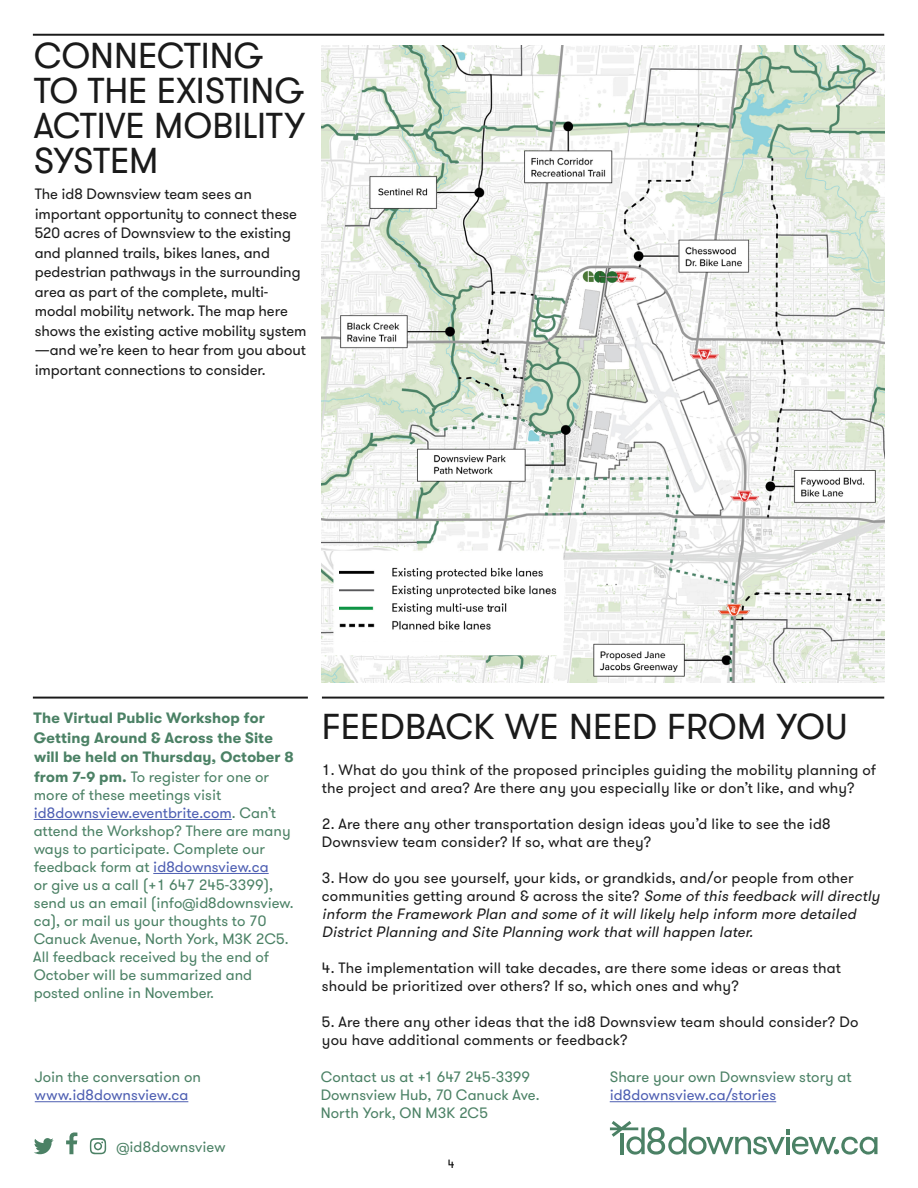
<style>
.page{position:relative;width:918px;height:1188px;background:#fff}
.page>*{position:absolute;margin:0;border:0;box-sizing:border-box;transform-origin:0 0}
.t1{font:36px/35.1px "GT Walsheim";letter-spacing:-.005em;color:#1a1a1a}
.t2{font:15px/19.5px "GT Walsheim";letter-spacing:.01em;color:#1a1a1a}
.t3{font:15px/18px "GT Walsheim";color:#4b8165}
.t4{font:italic 15px/18px "GT Walsheim";color:#1a1a1a}
.t5{font:700 15px/19.5px "GT Walsheim";letter-spacing:.01em;color:#4b8165}
.t6{font:15px "GT Walsheim";letter-spacing:.005em;color:#4d5eb2}
.t7{font:12px "GT Walsheim";color:#000}
.s1{font-weight:400}
.s2{color:#4d5eb2}
.s3{font-style:normal}
</style>
<div class="page">
<hr style="left:322px;top:697px;width:562px;height:2px;background:#1a1a1a">
<hr style="left:33px;top:697px;width:275px;height:2px;background:#1a1a1a">
<hr style="left:35px;top:1101px;width:153px;height:1px;background:#4d5eb2">
<hr style="left:610px;top:1101px;width:166px;height:1px;background:#4d5eb2">
<svg style="left:66px;top:1132px;width:11px;height:22px"></svg>
<svg style="left:34px;top:1138px;width:20px;height:16px"></svg>
<svg style="left:90px;top:1138px;width:16px;height:16px"></svg>
<svg style="left:610px;top:1121px;width:268px;height:34px"></svg>
<hr style="left:33px;top:34px;width:851px;height:2px;background:#1a1a1a">
<img style="left:322px;top:45px;width:562px;height:637px">
<img style="left:339px;top:561px;width:225px;height:80px">
<img style="left:322px;top:552px;width:17px;height:102px">
<img style="left:591px;top:272px;width:28px;height:11px">
<img style="left:718px;top:604px;width:31px;height:12px">
<hr style="left:34px;top:819px;width:198px;height:1px;background:#4d5eb2">
<hr style="left:153px;top:873px;width:116px;height:1px;background:#4d5eb2">
<h1 class="t1" style="left:34px;top:39px;width:273px">CONNECTING<br>TO THE EXISTING<br>ACTIVE MOBILITY<br>SYSTEM</h1>
<p class="t2" style="left:35px;top:185px;width:273px">The id8 Downsview team sees an important opportunity to connect these 520 acres of Downsview to the existing and planned trails, bikes lanes, and pedestrian pathways in the surrounding area as part of the complete, multi&shy;modal mobility network. The map here shows the existing active mobility system —and we’re keen to hear from you about important connections to consider.</p>
<p class="t5" style="left:34px;top:709px;width:262px">The Virtual Public Workshop for<br>Getting Around &amp; Across the Site will be held on Thursday, October 8 from 7-9 pm. <span class="s1">To register for one or</span></p>
<p class="t3" style="left:33px;top:786px;width:262px">more of these meetings visit <span class="s2">id8downsview.eventbrite.com</span>. Can’t attend the Workshop? There are many ways to participate. Complete our feedback form at <span class="s2">id8downsview.ca<br></span>or give us a call (+1 647 245-3399), send us an email (info@id8downsview. ca), or mail us your thoughts to 70<br>Canuck Avenue, North York, M3K 2C5.<br>All feedback received by the end of October will be summarized and posted online in November.</p>
<p class="t3" style="left:35px;top:1068px;width:168px">Join the conversation on</p>
<p class="t6" style="left:35px;top:1086px;width:155px">www.id8downsview.ca</p>
<p class="t3" style="left:117px;top:1139px;width:110px">@id8downsview</p>
<h1 class="t1" style="left:322px;top:710px;width:527px">FEEDBACK WE NEED FROM YOU</h1>
<p class="t2" style="left:322px;top:761px;width:556px;line-height:18px">1. What do you think of the proposed principles guiding the mobility planning of the project and area? Are there any you especially like or don’t like, and why?</p>
<p class="t2" style="left:322px;top:815px;width:510px;line-height:18px">2. Are there any other transportation design ideas you’d like to see the id8<br>Downsview team consider? If so, what are they?</p>
<p class="t4" style="left:322px;top:869px;width:563px"><span class="s3">3. How do you see yourself, your kids, or grandkids, and/or people from other communities getting around &amp; across the site?</span> Some ofthis feedback willdirectly inform the Framework Plan and some ofitwilllikely help inform more detailed DistrictPlanning and Site Planning work thatwillhappen later.</p>
<p class="t2" style="left:322px;top:959px;width:521px;line-height:18px">4. The implementation will take decades, are there some ideas or areas that should be prioritized over others? If so, which ones and why?</p>
<p class="t2" style="left:322px;top:1013px;width:538px;line-height:18px">5. Are there any other ideas that the id8 Downsview team should consider? Do you have additional comments or feedback?</p>
<p class="t3" style="left:321px;top:1068px;width:220px">Contact us at +1 647 245-3399<br>Downsview Hub, 70 Canuck Ave.<br>North York, ON M3K 2C5</p>
<p class="t3" style="left:610px;top:1068px;width:243px">Share your own Downsview story at</p>
<p class="t6" style="left:610px;top:1086px;width:168px">id8downsview.ca/stories</p>
<p class="t7" style="left:448px;top:1156px;width:8px">4</p>
</div>
